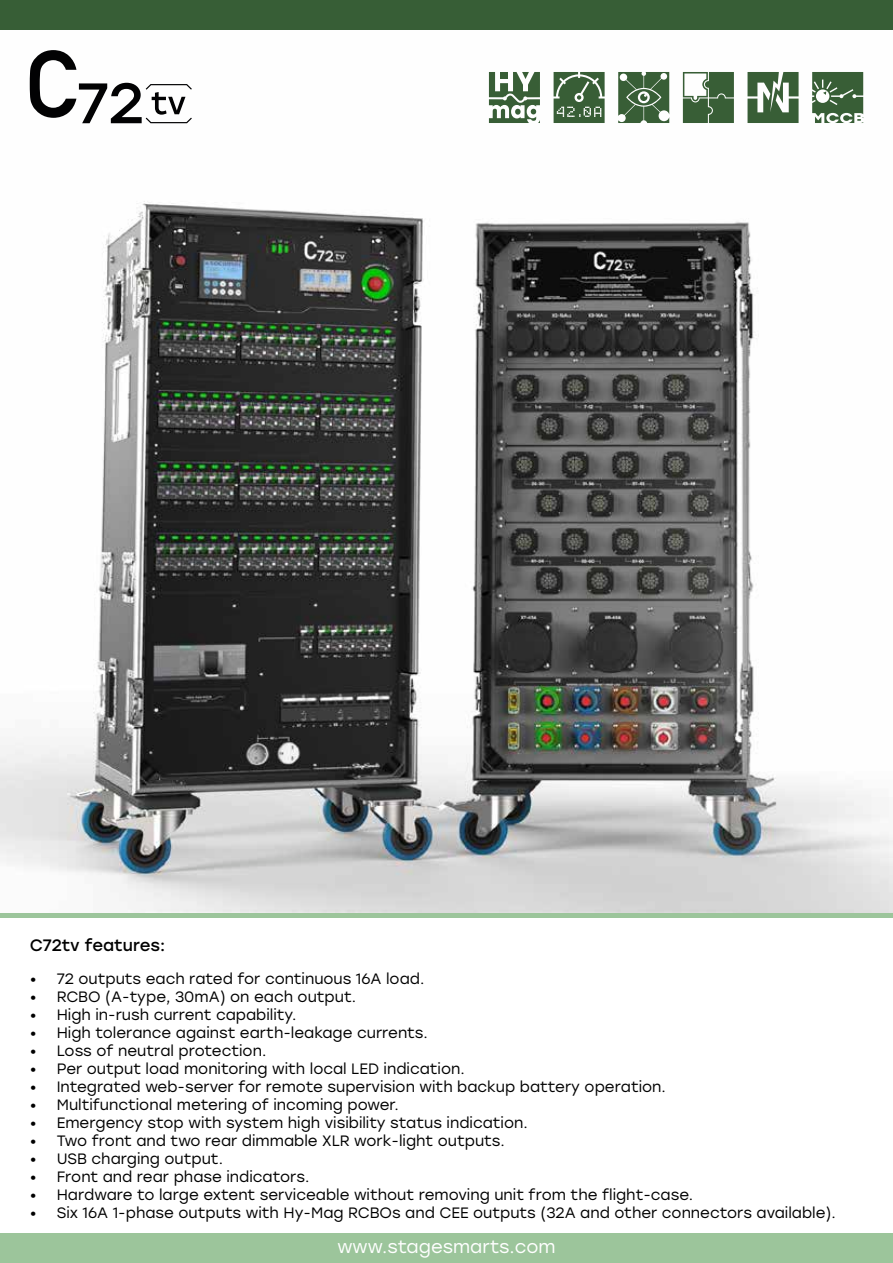
<style>
.page{position:relative;width:893px;height:1263px;background:#9cc59b}
.page>*{position:absolute;margin:0;border:0;box-sizing:border-box;transform-origin:0 0}
.t1{font:18px "Stolzl";color:#fff}
.t2{font:16.5px "Stolzl";color:#000}
.t3{font:15px "Stolzl";color:#000}
</style>
<div class="page">
<div style="left:0;top:0;width:893px;height:30px;background:#375e36"></div>
<div style="left:0;top:918px;width:893px;height:315px;background:#fff"></div>
<img style="left:0;top:30px;width:893px;height:882px">
<svg style="left:747px;top:72px;width:52px;height:51px;background:#6a8669"></svg>
<svg style="left:489px;top:72px;width:51px;height:51px;background:#839a82"></svg>
<svg style="left:554px;top:72px;width:51px;height:51px;background:#577756"></svg>
<svg style="left:618px;top:72px;width:51px;height:51px;background:#5c7b5a"></svg>
<svg style="left:812px;top:72px;width:51px;height:51px;background:#628061"></svg>
<svg style="left:683px;top:72px;width:51px;height:51px;background:#658264"></svg>
<svg style="left:30px;top:50px;width:162px;height:73px;background:#c5c5c5"></svg>
<p class="t2" style="left:30px;top:934px;width:137px">C72tv features:</p>
<p class="t3" style="left:30px;top:968px;width:396px">• 72 outputs each rated for continuous 16A load.</p>
<p class="t3" style="left:30px;top:986px;width:328px">• RCBO (A-type, 30mA) on each output.</p>
<p class="t3" style="left:30px;top:1004px;width:268px">• High in-rush current capability.</p>
<p class="t3" style="left:30px;top:1022px;width:400px">• High tolerance against earth-leakage currents.</p>
<p class="t3" style="left:30px;top:1040px;width:238px">• Loss of neutral protection.</p>
<p class="t3" style="left:30px;top:1058px;width:437px">• Per output load monitoring with local LED indication.</p>
<p class="t3" style="left:30px;top:1076px;width:638px">• Integrated web-server for remote supervision with backup battery operation.</p>
<p class="t3" style="left:30px;top:1094px;width:371px">• Multifunctional metering of incoming power.</p>
<p class="t3" style="left:30px;top:1112px;width:499px">• Emergency stop with system high visibility status indication.</p>
<p class="t3" style="left:30px;top:1130px;width:477px">• Two front and two rear dimmable XLR work-light outputs.</p>
<p class="t3" style="left:30px;top:1148px;width:195px">• USB charging output.</p>
<p class="t3" style="left:30px;top:1166px;width:281px">• Front and rear phase indicators.</p>
<p class="t3" style="left:30px;top:1184px;width:665px">• Hardware to large extent serviceable without removing unit from the flight-case.</p>
<p class="t3" style="left:30px;top:1202px;width:808px">• Six 16A 1-phase outputs with Hy-Mag RCBOs and CEE outputs (32A and other connectors available).</p>
<p class="t1" style="left:337px;top:1234px;width:220px">www.stagesmarts.com</p>
</div>
